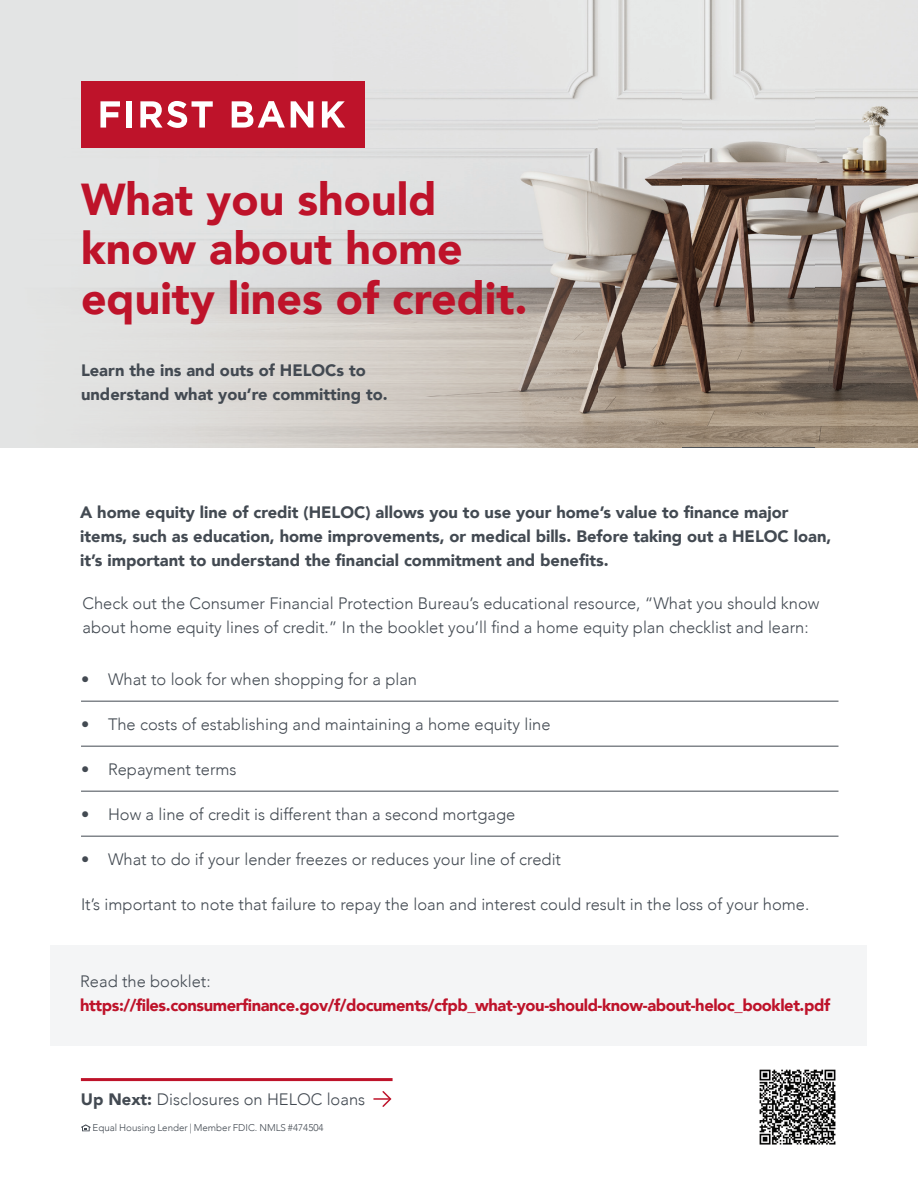
<style>
.page{position:relative;width:918px;height:1188px;background:#fff}
.page>*{position:absolute;margin:0;border:0;box-sizing:border-box;transform-origin:0 0}
.t1{font:900 44.7px/49.7px "Avenir";color:#be132a}
.t2{font:300 16.5px/24px "Avenir";color:#434a52}
.t3{font:900 16.5px/24px "Avenir";color:#434a52}
.t4{font:900 16.5px "Avenir";letter-spacing:-.025em;color:#be132a}
.t5{font:300 9.75px "Avenir";color:#434a52}
.s1{font-weight:900}
</style>
<div class="page">
<img style="left:597px;top:0;width:219px;height:298px">
<img style="left:816px;top:0;width:102px;height:447px">
<img style="left:681px;top:298px;width:135px;height:149px">
<img style="left:597px;top:298px;width:84px;height:149px">
<img style="left:0;top:0;width:597px;height:447px">
<div style="left:81px;top:81px;width:284px;height:67px;background:#be132a"></div>
<svg style="left:100px;top:101px;width:20px;height:27px"></svg>
<div style="left:127px;top:101px;width:5px;height:27px;background:#fff"></div>
<svg style="left:140px;top:101px;width:73px;height:27px"></svg>
<svg style="left:232px;top:101px;width:53px;height:27px"></svg>
<svg style="left:291px;top:101px;width:22px;height:27px"></svg>
<svg style="left:322px;top:101px;width:23px;height:27px"></svg>
<hr style="left:81px;top:701px;width:758px;height:1px;background:#434a52">
<hr style="left:81px;top:746px;width:758px;height:1px;background:#434a52">
<hr style="left:81px;top:791px;width:758px;height:1px;background:#434a52">
<hr style="left:81px;top:836px;width:758px;height:1px;background:#434a52">
<hr style="left:81px;top:1078px;width:312px;height:3px;background:#be132a">
<svg style="left:374px;top:1091px;width:18px;height:16px"></svg>
<svg style="left:81px;top:1124px;width:10px;height:7px"></svg>
<div style="left:50px;top:945px;width:816px;height:100px;background:#f4f5f6"></div>
<img style="left:759px;top:1069px;width:77px;height:76px">
<h1 class="t1" style="left:81px;top:173px;width:448px">What you should know about home equity lines of credit.</h1>
<p class="t3" style="left:81px;top:358px;width:308px">Learn the ins and outs of HELOCs to understand what you’re committing to.</p>
<p class="t3" style="left:80px;top:499px;width:753px">A home equity line of credit (HELOC) allows you to use your home’s value to finance major items, such as education, home improvements, or medical bills. Before taking out a HELOC loan, it’s important to understand the financial commitment and benefits.</p>
<p class="t2" style="left:83px;top:591px;width:738px">Check out the Consumer Financial Protection Bureau’s educational resource, “What you should know about home equity lines of credit.” In the booklet you’ll find a home equity plan checklist and learn:</p>
<p class="t2" style="left:81px;top:667px;width:338px">• What to look for when shopping for a plan</p>
<p class="t2" style="left:81px;top:712px;width:471px">• The costs of establishing and maintaining a home equity line</p>
<p class="t2" style="left:81px;top:757px;width:157px">• Repayment terms</p>
<p class="t2" style="left:81px;top:802px;width:436px">• How a line of credit is different than a second mortgage</p>
<p class="t2" style="left:81px;top:847px;width:482px">• What to do if your lender freezes or reduces your line of credit</p>
<p class="t2" style="left:81px;top:892px;width:730px">It’s important to note that failure to repay the loan and interest could result in the loss of your home.</p>
<p class="t2" style="left:80px;top:969px;width:132px">Read the booklet:</p>
<p class="t4" style="left:80px;top:991px;width:751px">https://files.consumerfinance.gov/f/documents/cfpb_what-you-should-know-about-heloc_booklet.pdf</p>
<p class="t2" style="left:81px;top:1087px;width:286px"><span class="s1">Up Next:</span> Disclosures on HELOC loans</p>
<p class="t5" style="left:93px;top:1122px;width:232px">Equal Housing Lender | Member FDIC. NMLS #474504</p>
</div>
